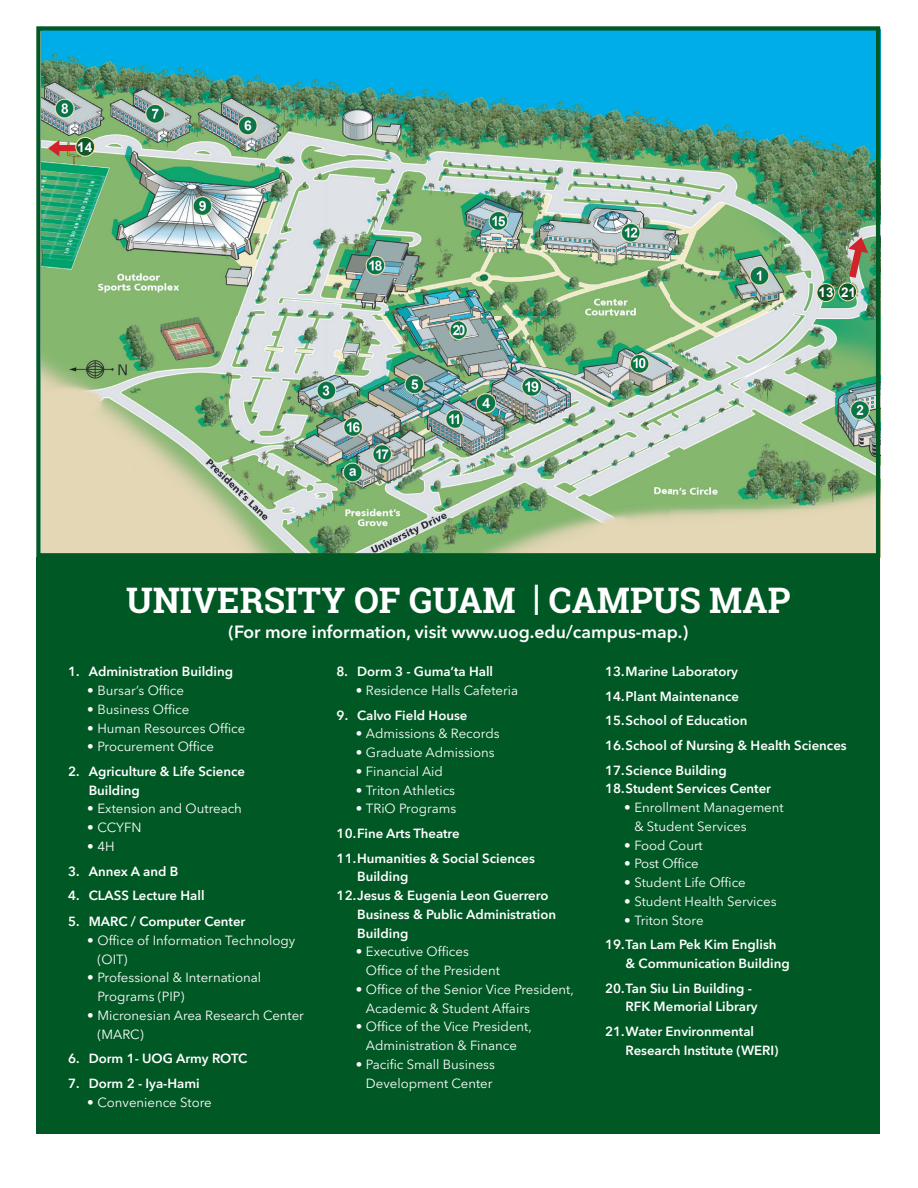
<style>
.page{position:relative;width:918px;height:1188px;background:#fff}
.page>*{position:absolute;margin:0;border:0;box-sizing:border-box;transform-origin:0 0}
.t1{font:700 35.1px "Roboto Slab";color:#fff}
.t2{font:600 17.55px "Avenir Next LT Pro";color:#fff}
.t3{font:700 13.65px "Arial";color:#fff}
.t4{font:700 13.35px "Arial";color:#fff}
.t5{font:13.2px/18.8px "Avenir Next LT Pro";color:#fff}
.t6{font:600 13.2px/24.6px "Avenir Next LT Pro";color:#fff}
.s1{font-weight:400}
</style>
<div class="page">
<img style="left:41px;top:31px;width:834px;height:521px">
<div style="left:36px;top:26px;width:844px;height:531px;border:4px solid #005825"></div>
<div style="left:839px;top:283px;width:18px;height:18px;background:#0f582d;border-radius:50%"></div>
<div style="left:838px;top:282px;width:19px;height:19px;border:1px solid #ffe5aa;border-radius:50%"></div>
<svg style="left:848px;top:237px;width:20px;height:41px"></svg>
<svg style="left:48px;top:140px;width:11px;height:17px"></svg>
<div style="left:56px;top:146px;width:25px;height:5px;background:#d1232a"></div>
<div style="left:76px;top:137px;width:19px;height:19px;background:#0f582d;border-radius:50%"></div>
<div style="left:76px;top:137px;width:19px;height:20px;border:1px solid #ffe5aa;border-radius:50%"></div>
<div style="left:817px;top:284px;width:18px;height:18px;background:#0f582d;border-radius:50%"></div>
<div style="left:816px;top:283px;width:19px;height:19px;border:1px solid #ffe5aa;border-radius:50%"></div>
<div style="left:36px;top:557px;width:844px;height:577px;background:#005825"></div>
<p class="t3" style="left:77px;top:138px;width:17px">14</p>
<p class="t4" style="left:819px;top:284px;width:16px">13</p>
<p class="t4" style="left:841px;top:283px;width:16px">21</p>
<p class="t1" style="left:126px;top:577px;width:666px">UNIVERSITY OF GUAM | CAMPUS MAP</p>
<p class="t2" style="left:228px;top:621px;width:461px">(For more information, visit www.uog.edu/campus-map.)</p>
<p class="t6" style="left:68px;top:659px;width:166px">1. Administration Building</p>
<p class="t5" style="left:87px;top:681px;width:98px">• Bursar’s Office</p>
<p class="t5" style="left:87px;top:700px;width:104px">• Business Office</p>
<p class="t5" style="left:87px;top:719px;width:160px">• Human Resources Office</p>
<p class="t5" style="left:87px;top:737px;width:128px">• Procurement Office</p>
<p class="t6" style="left:89px;top:762px;width:158px;line-height:18.8px;text-indent:-21px">2. Agriculture &amp; Life Science<br>Building</p>
<p class="t5" style="left:87px;top:799px;width:156px">• Extension and Outreach</p>
<p class="t5" style="left:87px;top:818px;width:56px">• CCYFN</p>
<p class="t5" style="left:87px;top:837px;width:29px">• 4H</p>
<p class="t6" style="left:68px;top:859px;width:112px">3. Annex A and B</p>
<p class="t6" style="left:68px;top:883px;width:138px">4. CLASS Lecture Hall</p>
<p class="t6" style="left:68px;top:909px;width:179px">5. MARC / Computer Center</p>
<p class="t5" style="left:98px;top:931px;width:199px;text-indent:-10px">• Office of Information Technology (OIT)</p>
<p class="t5" style="left:98px;top:969px;width:165px;text-indent:-10px">• Professional &amp; International<br>Programs (PIP)</p>
<p class="t5" style="left:98px;top:1006px;width:208px;text-indent:-10px">• Micronesian Area Research Center (MARC)</p>
<p class="t6" style="left:68px;top:1046px;width:181px">6. Dorm 1- UOG Army ROTC</p>
<p class="t6" style="left:68px;top:1071px;width:133px">7. Dorm 2 - Iya-Hami</p>
<p class="t5" style="left:87px;top:1093px;width:126px">• Convenience Store</p>
<p class="t6" style="left:337px;top:659px;width:158px">8. Dorm 3 - Guma’ta Hall</p>
<p class="t5" style="left:356px;top:681px;width:164px">• Residence Halls Cafeteria</p>
<p class="t6" style="left:337px;top:703px;width:132px">9. Calvo Field House</p>
<p class="t5" style="left:356px;top:724px;width:145px">• Admissions &amp; Records</p>
<p class="t5" style="left:356px;top:743px;width:141px">• Graduate Admissions</p>
<p class="t5" style="left:356px;top:762px;width:89px">• Financial Aid</p>
<p class="t5" style="left:356px;top:781px;width:101px">• Triton Athletics</p>
<p class="t6" style="left:337px;top:796px;width:200px;text-indent:19px"><span class="s1">• TRiO Programs<br></span>10.Fine Arts Theatre<br>11.Humanities &amp; Social Sciences</p>
<p class="t6" style="left:357px;top:864px;width:53px">Building</p>
<p class="t6" style="left:337px;top:883px;width:213px">12.Jesus &amp; Eugenia Leon Guerrero</p>
<p class="t6" style="left:357px;top:902px;width:200px">Business &amp; Public Administration</p>
<p class="t6" style="left:357px;top:921px;width:53px">Building</p>
<p class="t5" style="left:366px;top:942px;width:135px;text-indent:-10px">• Executive Offices<br>Office of the President</p>
<p class="t5" style="left:366px;top:980px;width:209px;text-indent:-10px">• Office of the Senior Vice President,<br>Academic &amp; Student Affairs</p>
<p class="t5" style="left:356px;top:1017px;width:178px;text-align:center">• Office of the Vice President,<br>Administration &amp; Finance</p>
<p class="t5" style="left:356px;top:1055px;width:141px;text-align:center">• Pacific Small Business<br>Development Center</p>
<p class="t6" style="left:605px;top:659px;width:243px">13.Marine Laboratory<br>14.Plant Maintenance<br>15.School of Education<br>16.School of Nursing &amp; Health Sciences<br>17.Science Building</p>
<p class="t6" style="left:605px;top:776px;width:168px">18.Student Services Center</p>
<p class="t5" style="left:634px;top:798px;width:151px;text-indent:-10px">• Enrollment Management &amp; Student Services</p>
<p class="t5" style="left:624px;top:836px;width:80px">• Food Court</p>
<p class="t5" style="left:624px;top:855px;width:76px">• Post Office</p>
<p class="t5" style="left:624px;top:873px;width:123px">• Student Life Office</p>
<p class="t5" style="left:624px;top:892px;width:154px">• Student Health Services</p>
<p class="t6" style="left:605px;top:908px;width:173px;text-indent:19px"><span class="s1">• Triton Store<br></span>19.Tan Lam Pek Kim English</p>
<p class="t6" style="left:605px;top:951px;width:186px;text-indent:21px">&amp; Communication Building<br>20.Tan Siu Lin Building -</p>
<p class="t6" style="left:605px;top:994px;width:154px;text-align:right">RFK Memorial Library<br>21.Water Environmental</p>
<p class="t6" style="left:626px;top:1038px;width:155px">Research Institute (WERI)</p>
</div>
